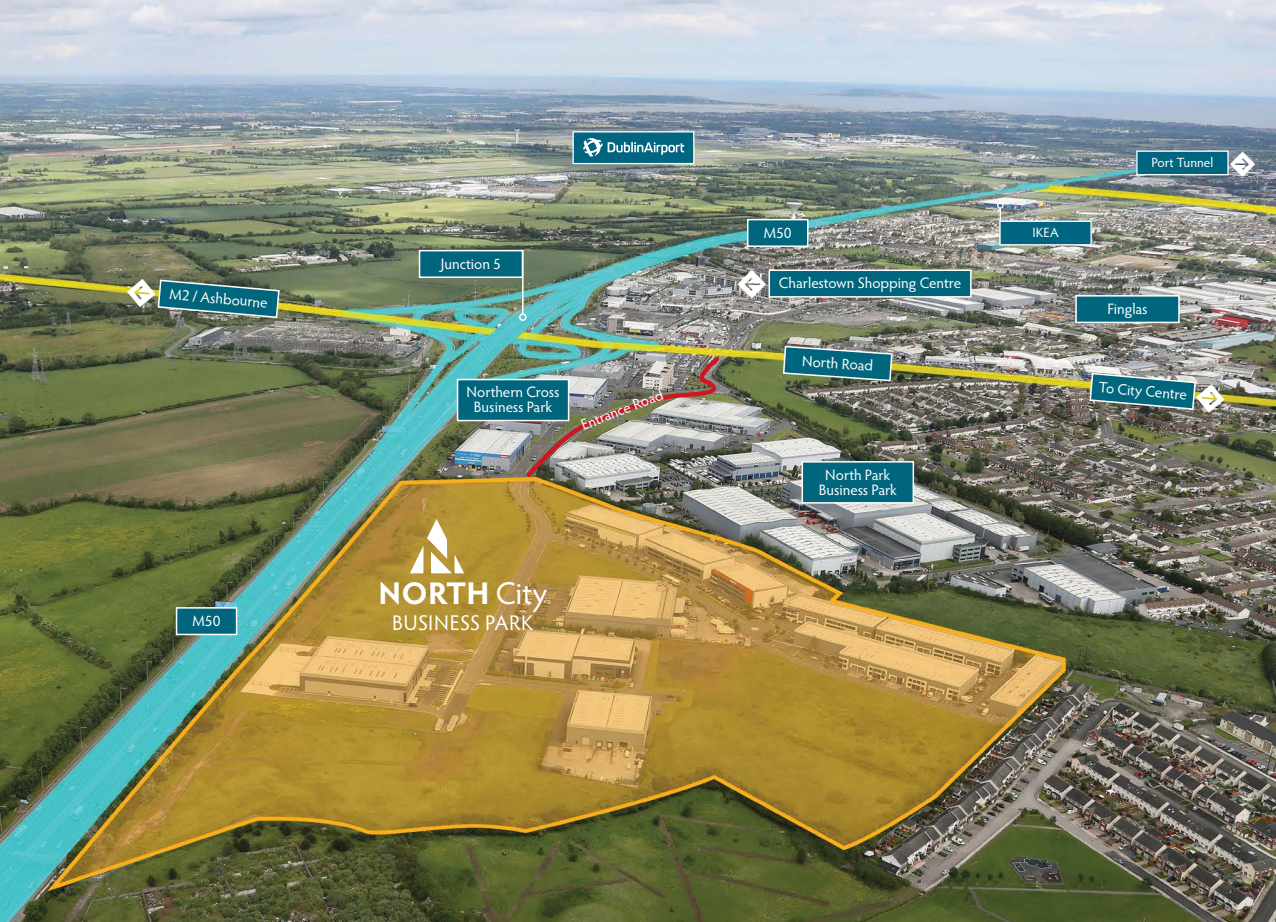
<style>
.page{position:relative;width:1276px;height:922px;background:#fff}
.page>*{position:absolute;margin:0;border:0;box-sizing:border-box;transform-origin:0 0}
.t1{font:700 31.5px "Hypatia Sans Pro";letter-spacing:.005em;color:#fff}
.t2{font:21.38px "Hypatia Sans Pro";letter-spacing:.015em;color:#fff}
.t3{font:15.12px/15.1px "Hypatia Sans Pro";color:#fff;text-align:center}
.t4{font:13.38px "Hypatia Sans Pro";color:#fff}
.s1{font-weight:400}
.s2{font-family:"Arrowstfb";font-size:24.75px}
.s3{font-family:"Arrowstfb";font-size:28px}
</style>
<div class="page">
<img style="left:0;top:0;width:1276px;height:921px">
<img style="left:522px;top:354px;width:199px;height:127px">
<div style="left:457px;top:379px;width:111px;height:41px;background:#00667d"></div>
<div style="left:457px;top:378px;width:112px;height:43px;border:2px solid #fff"></div>
<div style="left:802px;top:461px;width:111px;height:41px;background:#00667d"></div>
<div style="left:801px;top:461px;width:113px;height:42px;border:2px solid #fff"></div>
<svg style="left:1088px;top:372px;width:108px;height:38px;background:#407f8b"></svg>
<div style="left:769px;top:270px;width:202px;height:27px;background:#00667d"></div>
<div style="left:768px;top:269px;width:203px;height:28px;border:2px solid #fff"></div>
<svg style="left:410px;top:519px;width:54px;height:54px"></svg>
<div style="left:747px;top:219px;width:61px;height:27px;background:#00667d"></div>
<div style="left:747px;top:219px;width:61px;height:28px;border:2px solid #fff"></div>
<div style="left:176px;top:607px;width:61px;height:27px;background:#00667d"></div>
<div style="left:176px;top:607px;width:61px;height:28px;border:2px solid #fff"></div>
<svg style="left:782px;top:345px;width:111px;height:37px;background:#377a82"></svg>
<div style="left:419px;top:250px;width:103px;height:27px;background:#00667d"></div>
<div style="left:419px;top:250px;width:104px;height:28px;border:2px solid #fff"></div>
<hr style="left:522px;top:250px;width:1px;height:64px;background:#fff">
<div style="left:519px;top:313px;width:7px;height:8px;border:2px solid #fff;border-radius:50%"></div>
<div style="left:1076px;top:296px;width:103px;height:26px;background:#00667d"></div>
<div style="left:1075px;top:295px;width:104px;height:28px;border:2px solid #fff"></div>
<div style="left:573px;top:132px;width:121px;height:31px;background:#006580"></div>
<svg style="left:583px;top:138px;width:101px;height:18px"></svg>
<div style="left:572px;top:131px;width:122px;height:33px;border:1px solid #fff"></div>
<hr style="left:999px;top:208px;width:2px;height:37px;background:#fff">
<div style="left:997px;top:202px;width:6px;height:7px;border:1px solid #fff;border-radius:50%"></div>
<div style="left:1000px;top:221px;width:91px;height:24px;background:#006580"></div>
<div style="left:999px;top:220px;width:92px;height:25px;border:1px solid #fff"></div>
<div style="left:1137px;top:151px;width:91px;height:24px;background:#006580"></div>
<div style="left:1136px;top:150px;width:92px;height:25px;border:1px solid #fff"></div>
<img style="left:126px;top:277px;width:154px;height:42px">
<svg style="left:738px;top:270px;width:28px;height:29px"></svg>
<p class="t3" style="left:170px;top:286px;width:100px;rotate:5deg">M2 / Ashbourne</p>
<p class="t3" style="left:193px;top:612px;width:29px">M50</p>
<p class="t3" style="left:441px;top:255px;width:62px">Junction 5</p>
<p class="t3" style="left:467px;top:384px;width:94px">Northern Cross<br>Business Park</p>
<p class="t3" style="left:579px;top:417px;width:88px;rotate:-21deg">Entrance Road</p>
<h1 class="t1" style="left:379px;top:570px;width:170px">NORTH <span class="s1">City</span></h1>
<h2 class="t2" style="left:392px;top:608px;width:143px">BUSINESS PARK</h2>
<p class="t3" style="left:763px;top:224px;width:29px">M50</p>
<p class="t3" style="left:779px;top:275px;width:184px">Charlestown Shopping Centre</p>
<p class="t3" style="left:803px;top:352px;width:73px;rotate:4deg">North Road</p>
<p class="t3" style="left:818px;top:466px;width:80px">North Park<br>Business Park</p>
<p class="t4" style="left:1032px;top:224px;width:28px">IKEA</p>
<p class="t4" style="left:1151px;top:153px;width:106px">Port Tunnel <span class="s2">E</span></p>
<p class="t3" style="left:1107px;top:300px;width:42px">Finglas</p>
<p class="t3" style="left:1099px;top:379px;width:129px;rotate:5deg">To City Centre <span class="s3">E</span></p>
</div>
